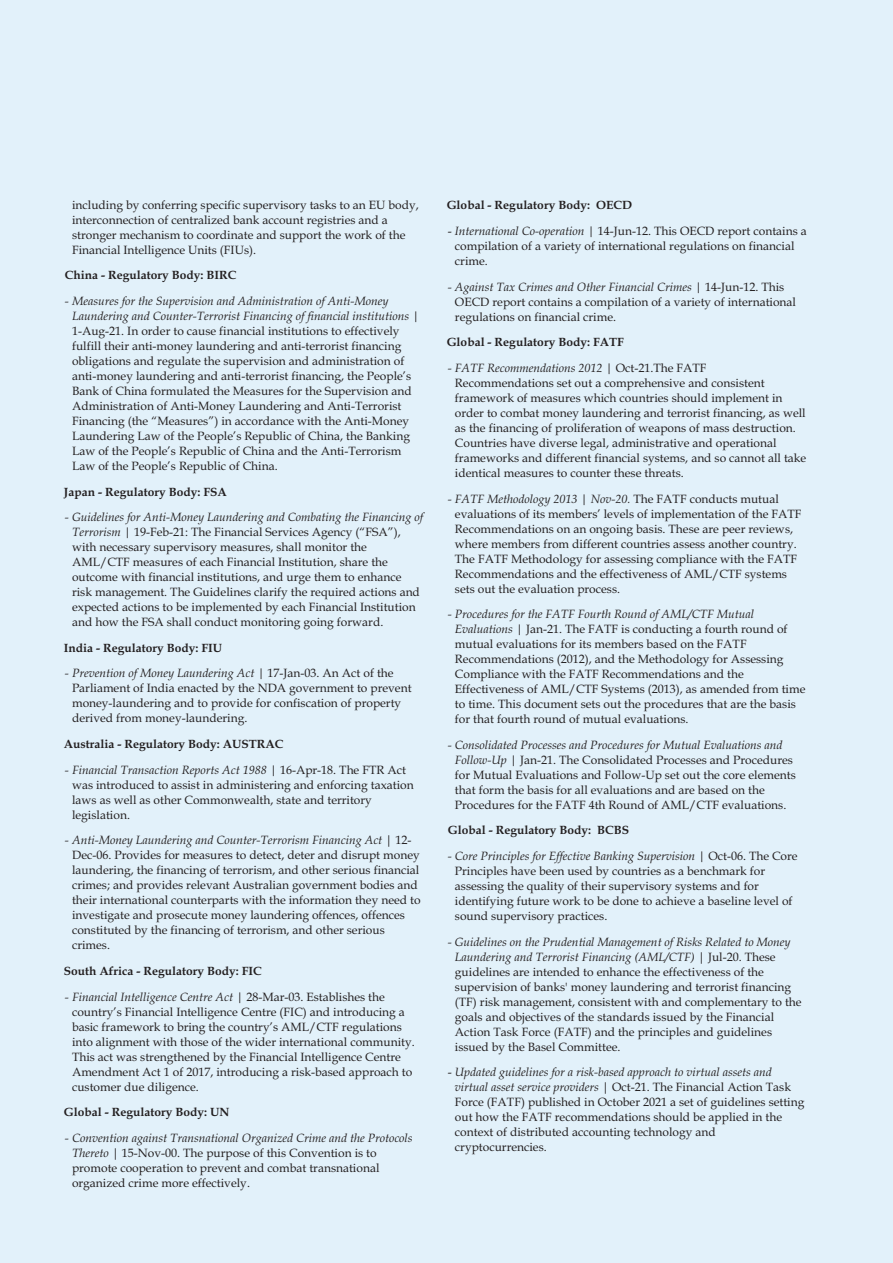
<style>
.page{position:relative;width:893px;height:1263px;background:#e2f1fa}
.page>*{position:absolute;margin:0;border:0;box-sizing:border-box;transform-origin:0 0}
.t1{font:12px/15px "Book Antiqua";color:#231f20}
.t2{font:700 12px "Book Antiqua";color:#231f20}
.t3{font:italic 12px/15px "Book Antiqua";color:#231f20}
.s1{font-style:italic}
</style>
<div class="page">
<p class="t1" style="left:72px;top:197px;width:348px">including by conferring specific supervisory tasks to an EU body, interconnection of centralized bank account registries and a stronger mechanism to coordinate and support the work of the Financial Intelligence Units (FIUs).</p>
<p class="t2" style="left:65px;top:268px;width:173px">China - Regulatory Body: BIRC</p>
<p class="t3" style="left:72px;top:293px;width:349px;text-indent:-7px">- Measures for the Supervision and Administration of Anti-Money<br>Laundering and Counter-Terrorist Financing of financial institutions |</p>
<p class="t1" style="left:72px;top:323px;width:341px">1-Aug-21. In order to cause financial institutions to effectively fulfill their anti-money laundering and anti-terrorist financing obligations and regulate the supervision and administration of anti-money laundering and anti-terrorist financing, the People’s Bank of China formulated the Measures for the Supervision and Administration of Anti-Money Laundering and Anti-Terrorist Financing (the “Measures”) in accordance with the Anti-Money Laundering Law of the People’s Republic of China, the Banking Law of the People’s Republic of China and the Anti-Terrorism Law of the People’s Republic of China.</p>
<p class="t2" style="left:64px;top:484px;width:165px">Japan - Regulatory Body: FSA</p>
<p class="t1" style="left:72px;top:509px;width:353px;text-indent:-7px"><span class="s1">- Guidelines for Anti-Money Laundering and Combating the Financing of Terrorism |</span> 19-Feb-21: The Financial Services Agency (“FSA”), with necessary supervisory measures, shall monitor the AML/CTF measures of each Financial Institution, share the outcome with financial institutions, and urge them to enhance risk management. The Guidelines clarify the required actions and expected actions to be implemented by each Financial Institution and how the FSA shall conduct monitoring going forward.</p>
<p class="t2" style="left:64px;top:641px;width:160px">India - Regulatory Body: FIU</p>
<p class="t1" style="left:72px;top:666px;width:341px;text-indent:-7px"><span class="s1">- Prevention of Money Laundering Act |</span> 17-Jan-03. An Act of the Parliament of India enacted by the NDA government to prevent money-laundering and to provide for confiscation of property derived from money-laundering.</p>
<p class="t2" style="left:64px;top:737px;width:221px">Australia - Regulatory Body: AUSTRAC</p>
<p class="t1" style="left:72px;top:762px;width:343px;text-indent:-7px"><span class="s1">- Financial Transaction Reports Act 1988 |</span> 16-Apr-18. The FTR Act was introduced to assist in administering and enforcing taxation laws as well as other Commonwealth, state and territory legislation.</p>
<p class="t1" style="left:72px;top:833px;width:350px;text-indent:-7px"><span class="s1">- Anti-Money Laundering and Counter-Terrorism Financing Act</span> | 12- Dec-06. Provides for measures to detect, deter and disrupt money laundering, the financing of terrorism, and other serious financial crimes; and provides relevant Australian government bodies and their international counterparts with the information they need to investigate and prosecute money laundering offences, offences constituted by the financing of terrorism, and other serious crimes.</p>
<p class="t2" style="left:64px;top:964px;width:200px">South Africa - Regulatory Body: FIC</p>
<p class="t1" style="left:72px;top:989px;width:344px;text-indent:-7px"><span class="s1">- Financial Intelligence Centre Act |</span> 28-Mar-03. Establishes the country’s Financial Intelligence Centre (FIC) and introducing a basic framework to bring the country’s AML/CTF regulations into alignment with those of the wider international community.<br>This act was strengthened by the Financial Intelligence Centre Amendment Act 1 of 2017, introducing a risk-based approach to customer due diligence.</p>
<p class="t2" style="left:64px;top:1105px;width:167px">Global - Regulatory Body: UN</p>
<p class="t1" style="left:72px;top:1130px;width:342px;text-indent:-7px"><span class="s1">- Convention against Transnational Organized Crime and the Protocols Thereto</span> | 15-Nov-00. The purpose of this Convention is to promote cooperation to prevent and combat transnational organized crime more effectively.</p>
<p class="t2" style="left:447px;top:198px;width:187px">Global - Regulatory Body: OECD</p>
<p class="t1" style="left:455px;top:223px;width:353px;text-indent:-7px">- <span class="s1">International Co-operation |</span> 14-Jun-12. This OECD report contains a compilation of a variety of international regulations on financial crime.</p>
<p class="t1" style="left:455px;top:279px;width:343px;text-indent:-7px"><span class="s1">- Against Tax Crimes and Other Financial Crimes |</span> 14-Jun-12. This<br>OECD report contains a compilation of a variety of international regulations on financial crime.</p>
<p class="t2" style="left:447px;top:335px;width:179px">Global - Regulatory Body: FATF</p>
<p class="t1" style="left:455px;top:360px;width:353px;text-indent:-7px"><span class="s1">- FATF Recommendations 2012 |</span> Oct-21.The FATF Recommendations set out a comprehensive and consistent framework of measures which countries should implement in order to combat money laundering and terrorist financing, as well as the financing of proliferation of weapons of mass destruction.<br>Countries have diverse legal, administrative and operational frameworks and different financial systems, and so cannot all take identical measures to counter these threats.</p>
<p class="t1" style="left:455px;top:491px;width:348px;text-indent:-7px"><span class="s1">- FATF Methodology 2013 | Nov-20.</span> The FATF conducts mutual evaluations of its members’ levels of implementation of the FATF Recommendations on an ongoing basis. These are peer reviews, where members from different countries assess another country.<br>The FATF Methodology for assessing compliance with the FATF Recommendations and the effectiveness of AML/CTF systems sets out the evaluation process.</p>
<p class="t1" style="left:455px;top:606px;width:352px;text-indent:-7px"><span class="s1">- Procedures for the FATF Fourth Round of AML/CTF Mutual Evaluations |</span> Jan-21. The FATF is conducting a fourth round of mutual evaluations for its members based on the FATF Recommendations (2012), and the Methodology for Assessing Compliance with the FATF Recommendations and the Effectiveness of AML/CTF Systems (2013), as amended from time to time. This document sets out the procedures that are the basis for that fourth round of mutual evaluations.</p>
<p class="t1" style="left:455px;top:737px;width:342px;text-indent:-7px"><span class="s1">- Consolidated Processes and Procedures for Mutual Evaluations and Follow-Up |</span> Jan-21. The Consolidated Processes and Procedures for Mutual Evaluations and Follow-Up set out the core elements that form the basis for all evaluations and are based on the Procedures for the FATF 4th Round of AML/CTF evaluations.</p>
<p class="t2" style="left:448px;top:823px;width:183px">Global - Regulatory Body: BCBS</p>
<p class="t1" style="left:455px;top:848px;width:344px;text-indent:-7px"><span class="s1">- Core Principles for Effective Banking Supervision |</span> Oct-06. The Core Principles have been used by countries as a benchmark for assessing the quality of their supervisory systems and for identifying future work to be done to achieve a baseline level of sound supervisory practices.</p>
<p class="t1" style="left:455px;top:934px;width:348px;text-indent:-7px"><span class="s1">- Guidelines on the Prudential Management of Risks Related to Money Laundering and Terrorist Financing (AML/CTF)</span> | Jul-20. These guidelines are intended to enhance the effectiveness of the supervision of banks' money laundering and terrorist financing (TF) risk management, consistent with and complementary to the goals and objectives of the standards issued by the Financial Action Task Force (FATF) and the principles and guidelines issued by the Basel Committee.</p>
<p class="t1" style="left:455px;top:1065px;width:351px;text-indent:-7px">- <span class="s1">Updated guidelines for a risk-based approach to virtual assets and virtual asset service providers</span> | Oct-21. The Financial Action Task Force (FATF) published in October 2021 a set of guidelines setting out how the FATF recommendations should be applied in the context of distributed accounting technology and cryptocurrencies.</p>
</div>
